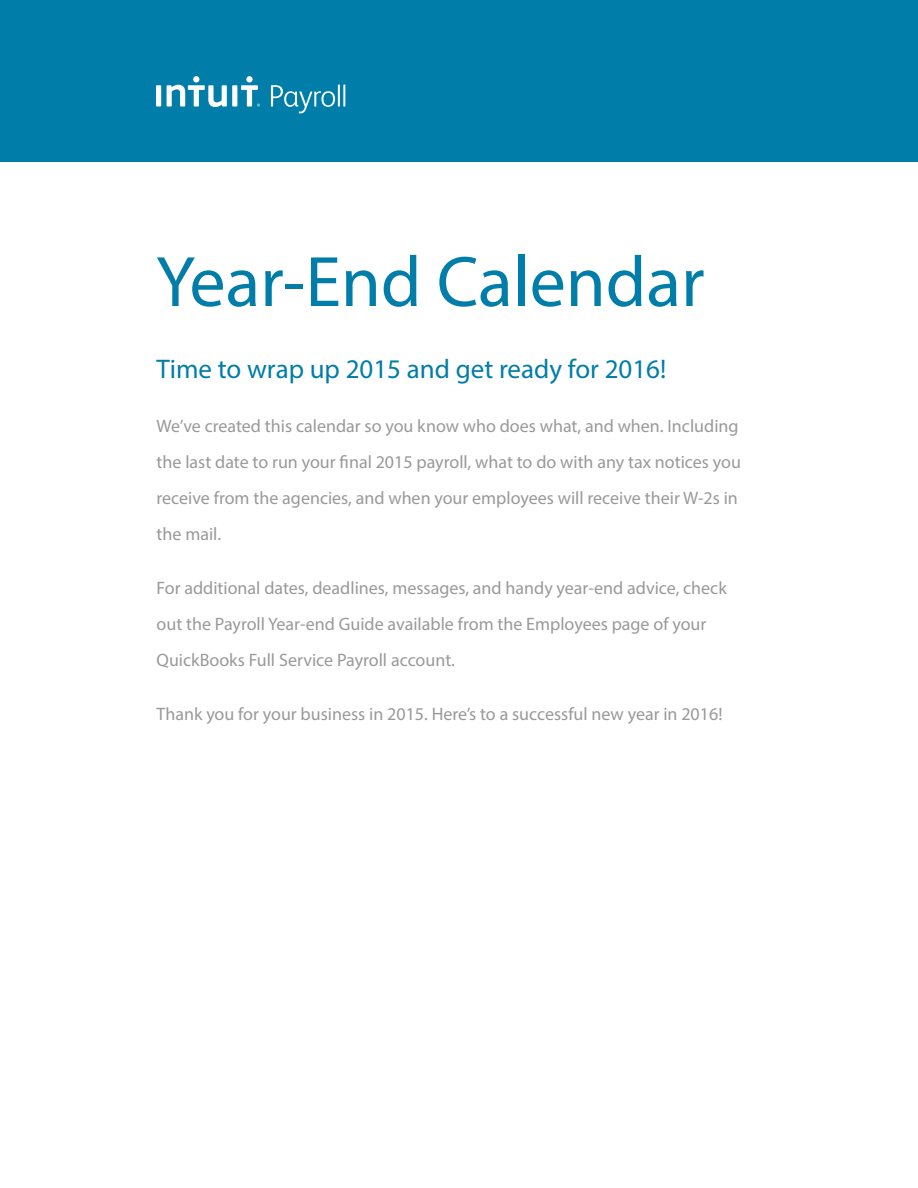
<style>
.page{position:relative;width:918px;height:1188px;background:#fff}
.page>*{position:absolute;margin:0;border:0;box-sizing:border-box;transform-origin:0 0}
.t1{font:72px "Myriad Pro";color:#007da9}
.t2{font:27px "Myriad Pro";color:#007da9}
.t3{font:18px/36px "Myriad Pro";color:#999}
</style>
<div class="page">
<div style="left:0;top:0;width:918px;height:162px;background:#007da9"></div>
<svg style="left:271px;top:85px;width:74px;height:28px"></svg>
<div style="left:156px;top:85px;width:5px;height:22px;background:#fff"></div>
<div style="left:232px;top:85px;width:5px;height:22px;background:#fff"></div>
<div style="left:193px;top:76px;width:6px;height:7px;background:#fff;border-radius:50%"></div>
<svg style="left:167px;top:85px;width:60px;height:22px"></svg>
<svg style="left:246px;top:76px;width:7px;height:7px"></svg>
<svg style="left:241px;top:85px;width:19px;height:22px"></svg>
<h1 class="t1" style="left:156px;top:237px;width:550px">Year-End Calendar</h1>
<h2 class="t2" style="left:157px;top:352px;width:511px">Time to wrap up 2015 and get ready for 2016!</h2>
<p class="t3" style="left:157px;top:408px;width:586px">We’ve created this calendar so you know who does what, and when. Including the last date to run your final 2015 payroll, what to do with any tax notices you receive from the agencies, and when your employees will receive their W-2s in the mail.</p>
<p class="t3" style="left:157px;top:570px;width:572px">For additional dates, deadlines, messages, and handy year-end advice, check out the Payroll Year-end Guide available from the Employees page of your<br>QuickBooks Full Service Payroll account.</p>
<p class="t3" style="left:157px;top:696px;width:567px">Thank you for your business in 2015. Here’s to a successful new year in 2016!</p>
</div>
